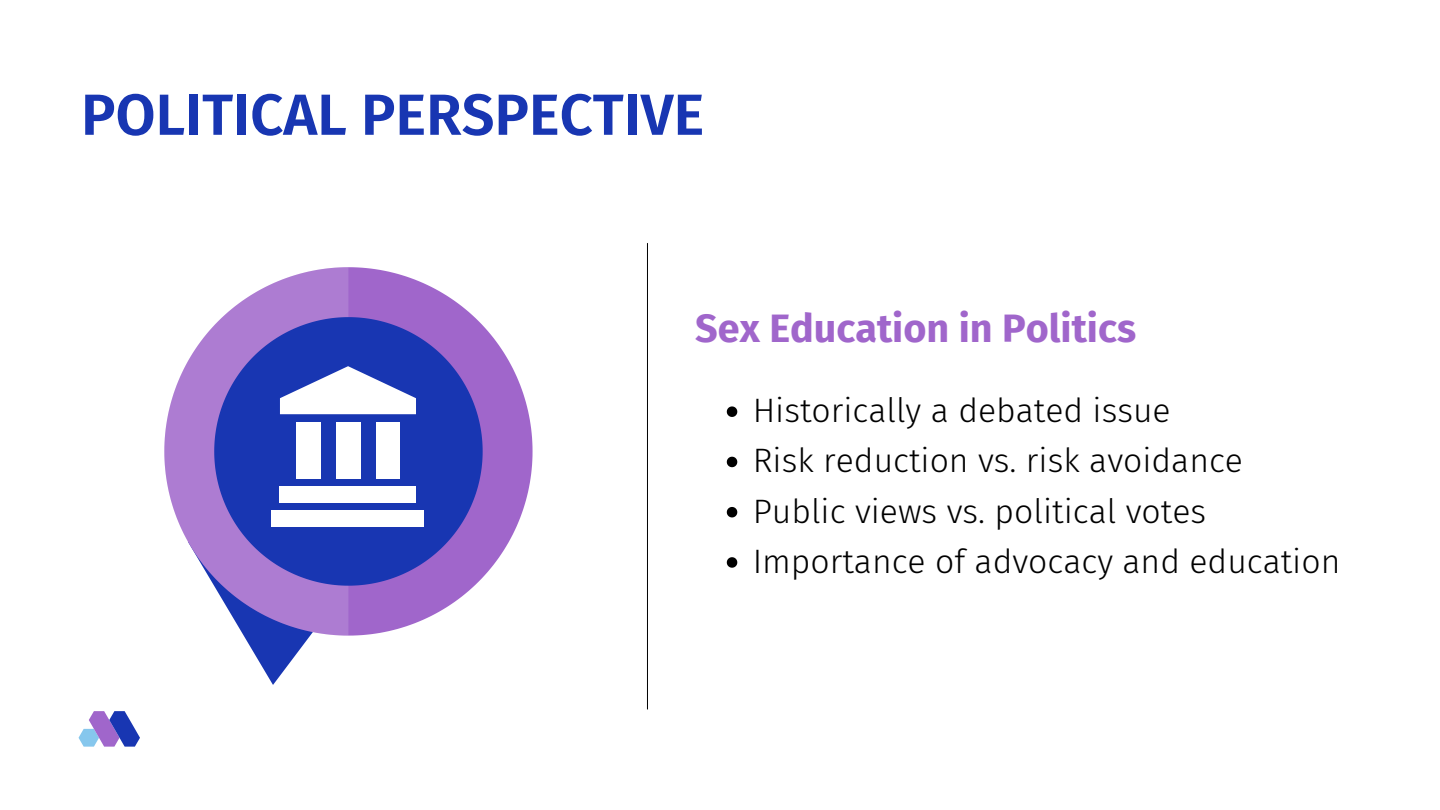
<style>
.page{position:relative;width:1440px;height:810px;background:#fff}
.page>*{position:absolute;margin:0;border:0;box-sizing:border-box;transform-origin:0 0}
.t1{font:600 58px "Fira Sans";color:#1836b2}
.t2{font:700 39.5px "Fira Sans";color:#a066cb}
.t3{font:300 33.8px "Fira Sans";color:#000}
</style>
<div class="page">
<hr style="left:647px;top:243px;width:1px;height:466px;background:#000">
<svg style="left:79px;top:711px;width:61px;height:36px"></svg>
<svg style="left:244px;top:636px;width:66px;height:49px"></svg>
<svg style="left:348px;top:267px;width:185px;height:369px;fill:#a066cb"></svg>
<svg style="left:164px;top:267px;width:184px;height:369px;fill:#ad7cd2"></svg>
<svg style="left:214px;top:317px;width:269px;height:269px;background:#4148ba"></svg>
<div style="left:272px;top:510px;width:152px;height:16px;background:#fff"></div>
<div style="left:280px;top:486px;width:136px;height:16px;background:#fff"></div>
<div style="left:336px;top:422px;width:24px;height:56px;background:#fff"></div>
<div style="left:296px;top:422px;width:24px;height:56px;background:#fff"></div>
<div style="left:376px;top:422px;width:24px;height:56px;background:#fff"></div>
<svg style="left:280px;top:366px;width:136px;height:48px"></svg>
<svg style="left:727px;top:406px;width:10px;height:11px"></svg>
<svg style="left:727px;top:457px;width:10px;height:10px"></svg>
<svg style="left:727px;top:507px;width:10px;height:10px"></svg>
<svg style="left:727px;top:557px;width:10px;height:11px"></svg>
<p class="t1" style="left:81px;top:81px;width:625px">POLITICAL PERSPECTIVE</p>
<p class="t2" style="left:695px;top:306px;width:442px">Sex Education in Politics</p>
<p class="t3" style="left:753px;top:391px;width:420px">Historically a debated issue</p>
<p class="t3" style="left:753px;top:441px;width:492px">Risk reduction vs. risk avoidance</p>
<p class="t3" style="left:753px;top:491px;width:455px">Public views vs. political votes</p>
<p class="t3" style="left:753px;top:541px;width:589px">Importance of advocacy and education</p>
</div>
